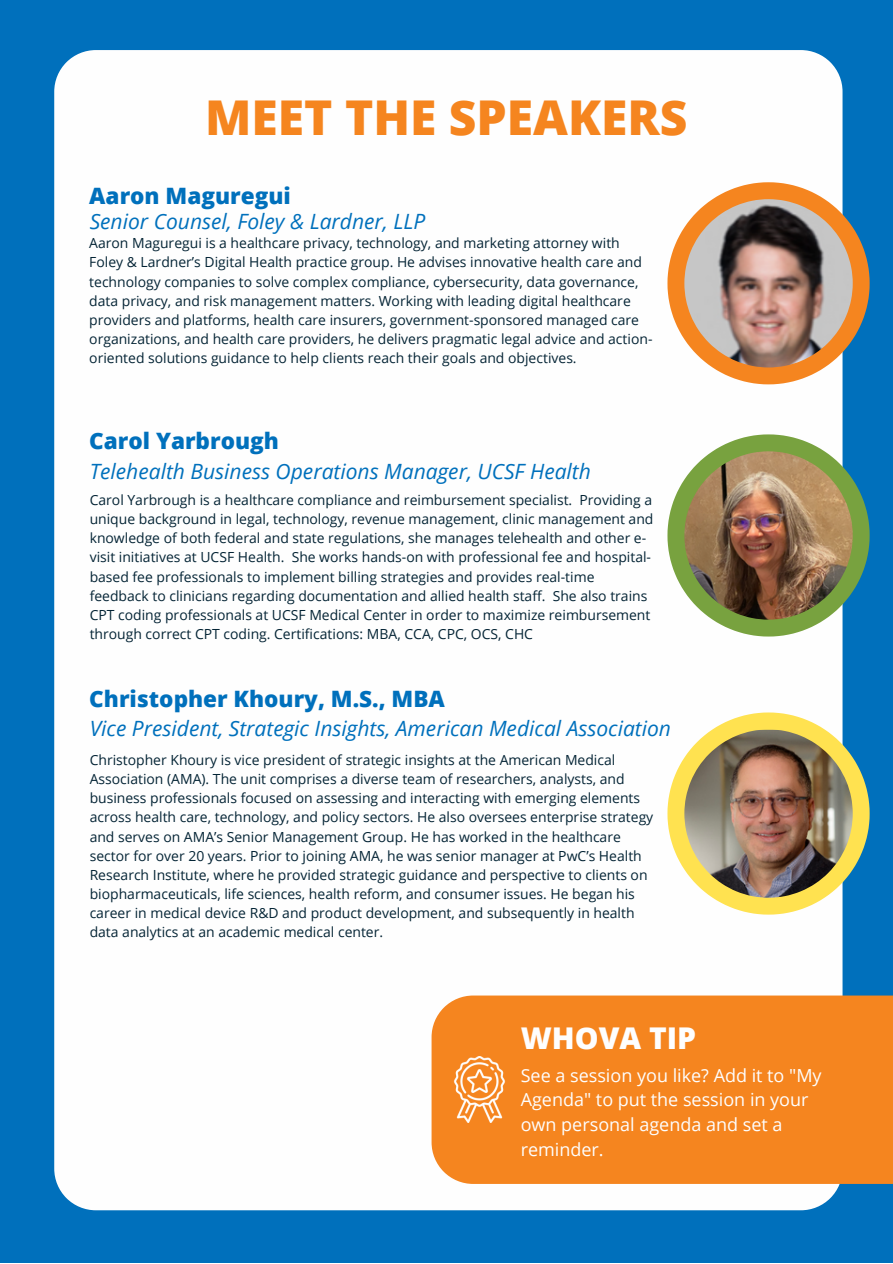
<style>
.page{position:relative;width:893px;height:1264px;background:#fff}
.page>*{position:absolute;margin:0;border:0;box-sizing:border-box;transform-origin:0 0}
.t1{font:800 48px "Open Sans";color:#f5851f}
.t2{font:800 30px "Open Sans";color:#fefefe}
.t3{font:800 22.5px "Open Sans";color:#0070bc}
.t4{font:italic 21px "Open Sans";color:#0070bc}
.t5{font:18px/24.8px "Open Sans";color:#fefefe}
.t6{font:13.95px/19px "Open Sans";color:#042435}
</style>
<div class="page">
<div style="left:0;top:0;width:892px;height:1262px;background:#0070bc"></div>
<div style="left:54px;top:50px;width:788px;height:1160px;background:#fefefe"></div>
<svg style="left:667px;top:434px;width:202px;height:202px"></svg>
<img style="left:684px;top:451px;width:168px;height:168px">
<div style="left:431px;top:995px;width:461px;height:188px;background:#f5851f"></div>
<img style="left:446px;top:1056px;width:66px;height:66px">
<svg style="left:667px;top:182px;width:202px;height:202px"></svg>
<img style="left:684px;top:199px;width:168px;height:168px">
<svg style="left:667px;top:712px;width:202px;height:202px"></svg>
<img style="left:684px;top:729px;width:168px;height:168px">
<p class="t1" style="left:205px;top:84px;width:484px">MEET THE SPEAKERS</p>
<p class="t3" style="left:89px;top:179px;width:203px">Aaron Maguregui</p>
<p class="t6" style="left:89px;top:233px;width:564px">Aaron Maguregui is a healthcare privacy, technology, and marketing attorney with Foley &amp; Lardner’s Digital Health practice group. He advises innovative health care and technology companies to solve complex compliance, cybersecurity, data governance, data privacy, and risk management matters. Working with leading digital healthcare providers and platforms, health care insurers, government-sponsored managed care organizations, and health care providers, he delivers pragmatic legal advice and action&shy;oriented solutions guidance to help clients reach their goals and objectives.</p>
<p class="t4" style="left:90px;top:206px;width:337px">Senior Counsel, Foley &amp; Lardner, LLP</p>
<p class="t3" style="left:89px;top:425px;width:191px">Carol Yarbrough</p>
<p class="t6" style="left:90px;top:490px;width:565px">Carol Yarbrough is a healthcare compliance and reimbursement specialist. Providing a unique background in legal, technology, revenue management, clinic management and knowledge of both federal and state regulations, she manages telehealth and other e&shy;visit initiatives at UCSF Health. She works hands-on with professional fee and hospital&shy;based fee professionals to implement billing strategies and provides real-time feedback to clinicians regarding documentation and allied health staff. She also trains CPT coding professionals at UCSF Medical Center in order to maximize reimbursement through correct CPT coding. Certifications: MBA, CCA, CPC, OCS, CHC</p>
<p class="t4" style="left:90px;top:456px;width:502px">Telehealth Business Operations Manager, UCSF Health</p>
<p class="t3" style="left:89px;top:682px;width:357px">Christopher Khoury, M.S., MBA</p>
<p class="t4" style="left:90px;top:714px;width:583px">Vice President, Strategic Insights, American Medical Association</p>
<p class="t6" style="left:90px;top:750px;width:565px">Christopher Khoury is vice president of strategic insights at the American Medical Association (AMA). The unit comprises a diverse team of researchers, analysts, and business professionals focused on assessing and interacting with emerging elements across health care, technology, and policy sectors. He also oversees enterprise strategy and serves on AMA’s Senior Management Group. He has worked in the healthcare sector for over 20 years. Prior to joining AMA, he was senior manager at PwC’s Health Research Institute, where he provided strategic guidance and perspective to clients on biopharmaceuticals, life sciences, health reform, and consumer issues. He began his career in medical device R&amp;D and product development, and subsequently in health data analytics at an academic medical center.</p>
<p class="t2" style="left:520px;top:1017px;width:177px">WHOVA TIP</p>
<p class="t5" style="left:520px;top:1062px;width:302px">See a session you like? Add it to "My<br>Agenda" to put the session in your own personal agenda and set a reminder.</p>
</div>
